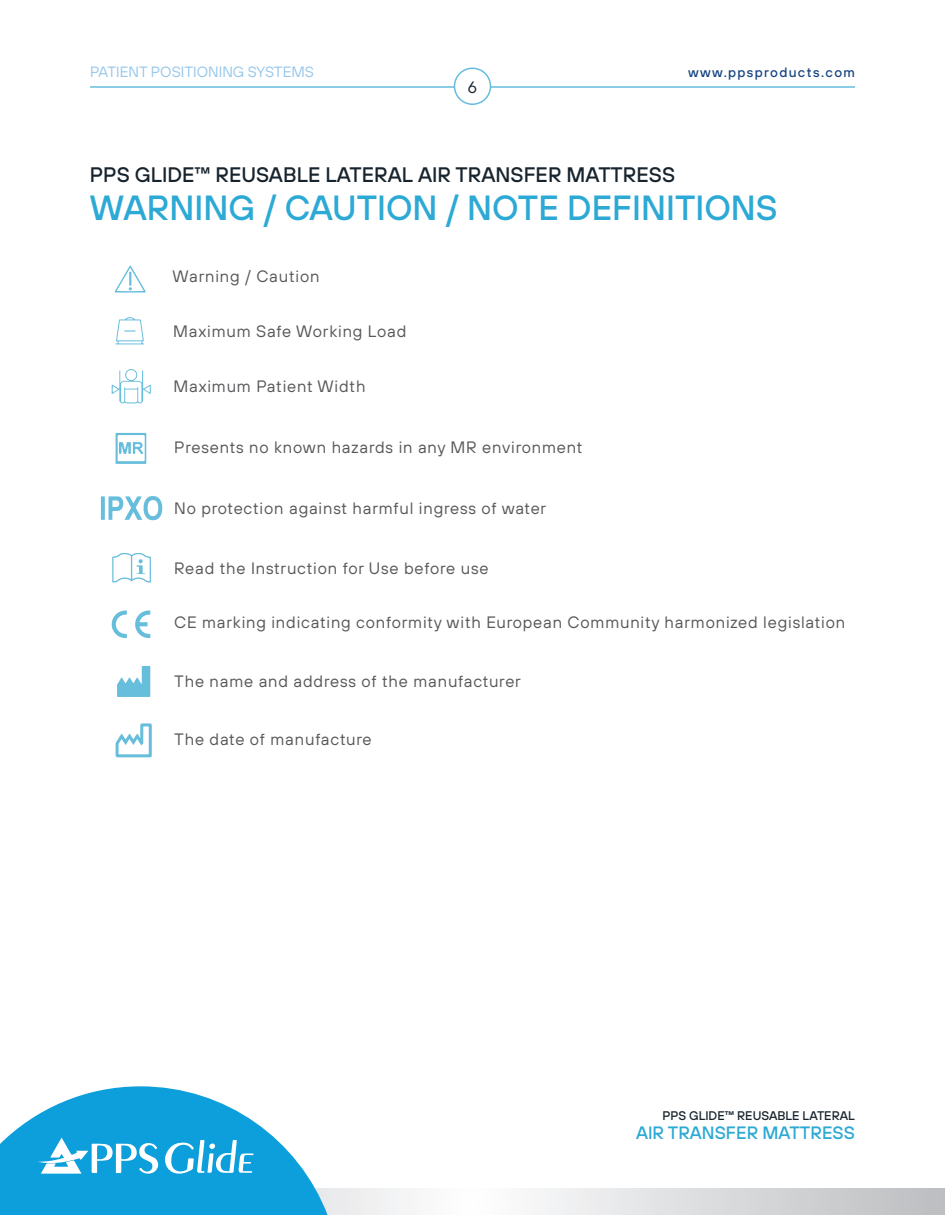
<style>
.page{position:relative;width:945px;height:1215px;background:#fff}
.page>*{position:absolute;margin:0;border:0;box-sizing:border-box;transform-origin:0 0}
.t1{font:500 34.95px "TT Hoves";color:#2ca9d4}
.t2{font:500 21px "TT Hoves";color:#17242e}
.t3{font:500 17.85px "TT Hoves";color:#2ca9d4}
.t4{font:16.5px "TT Hoves";letter-spacing:.05em;color:#57585a}
.t5{font:16.5px "TT Hoves";color:#17242e}
.t6{font:14.85px "TT Hoves";color:#96c7eb}
.t7{font:500 13.5px "TT Hoves";letter-spacing:.1em;color:#174481}
.t8{font:500 12.45px "TT Hoves";color:#17242e}
</style>
<div class="page">
<svg style="left:328px;top:1188px;width:617px;height:27px"></svg>
<hr style="left:90px;top:86px;width:765px;height:2px;background:#66bddc">
<div style="left:454px;top:68px;width:36px;height:36px;background:#fff;border-radius:50%"></div>
<div style="left:454px;top:67px;width:37px;height:38px;border:2px solid #66bddc;border-radius:50%"></div>
<svg style="left:0;top:1086px;width:328px;height:129px"></svg>
<svg style="left:114px;top:265px;width:32px;height:28px"></svg>
<svg style="left:101px;top:496px;width:61px;height:25px"></svg>
<svg style="left:112px;top:553px;width:39px;height:30px"></svg>
<svg style="left:112px;top:610px;width:38px;height:28px"></svg>
<svg style="left:117px;top:666px;width:33px;height:31px"></svg>
<svg style="left:115px;top:723px;width:37px;height:35px"></svg>
<svg style="left:115px;top:317px;width:29px;height:27px"></svg>
<svg style="left:112px;top:369px;width:39px;height:35px"></svg>
<svg style="left:116px;top:433px;width:30px;height:31px"></svg>
<p class="t6" style="left:90px;top:63px;width:225px">PATIENT POSITIONING SYSTEMS</p>
<p class="t7" style="left:688px;top:64px;width:168px">www.ppsproducts.com</p>
<p class="t5" style="left:468px;top:77px;width:11px">6</p>
<p class="t2" style="left:90px;top:162px;width:587px">PPS GLIDE™ REUSABLE LATERAL AIR TRANSFER MATTRESS</p>
<h1 class="t1" style="left:90px;top:185px;width:689px">WARNING / CAUTION / NOTE DEFINITIONS</h1>
<p class="t4" style="left:173px;top:266px;width:149px">Warning / Caution</p>
<p class="t4" style="left:173px;top:321px;width:235px">Maximum Safe Working Load</p>
<p class="t4" style="left:173px;top:376px;width:194px">Maximum Patient Width</p>
<p class="t4" style="left:174px;top:437px;width:410px">Presents no known hazards in any MR environment</p>
<p class="t4" style="left:174px;top:498px;width:374px">No protection against harmful ingress of water</p>
<p class="t4" style="left:174px;top:558px;width:316px">Read the Instruction for Use before use</p>
<p class="t4" style="left:174px;top:612px;width:673px">CE marking indicating conformity with European Community harmonized legislation</p>
<p class="t4" style="left:174px;top:671px;width:348px">The name and address of the manufacturer</p>
<p class="t4" style="left:174px;top:729px;width:199px">The date of manufacture</p>
<p class="t8" style="left:662px;top:1108px;width:194px">PPS GLIDE™ REUSABLE LATERAL</p>
<p class="t3" style="left:636px;top:1122px;width:220px">AIR TRANSFER MATTRESS</p>
</div>
